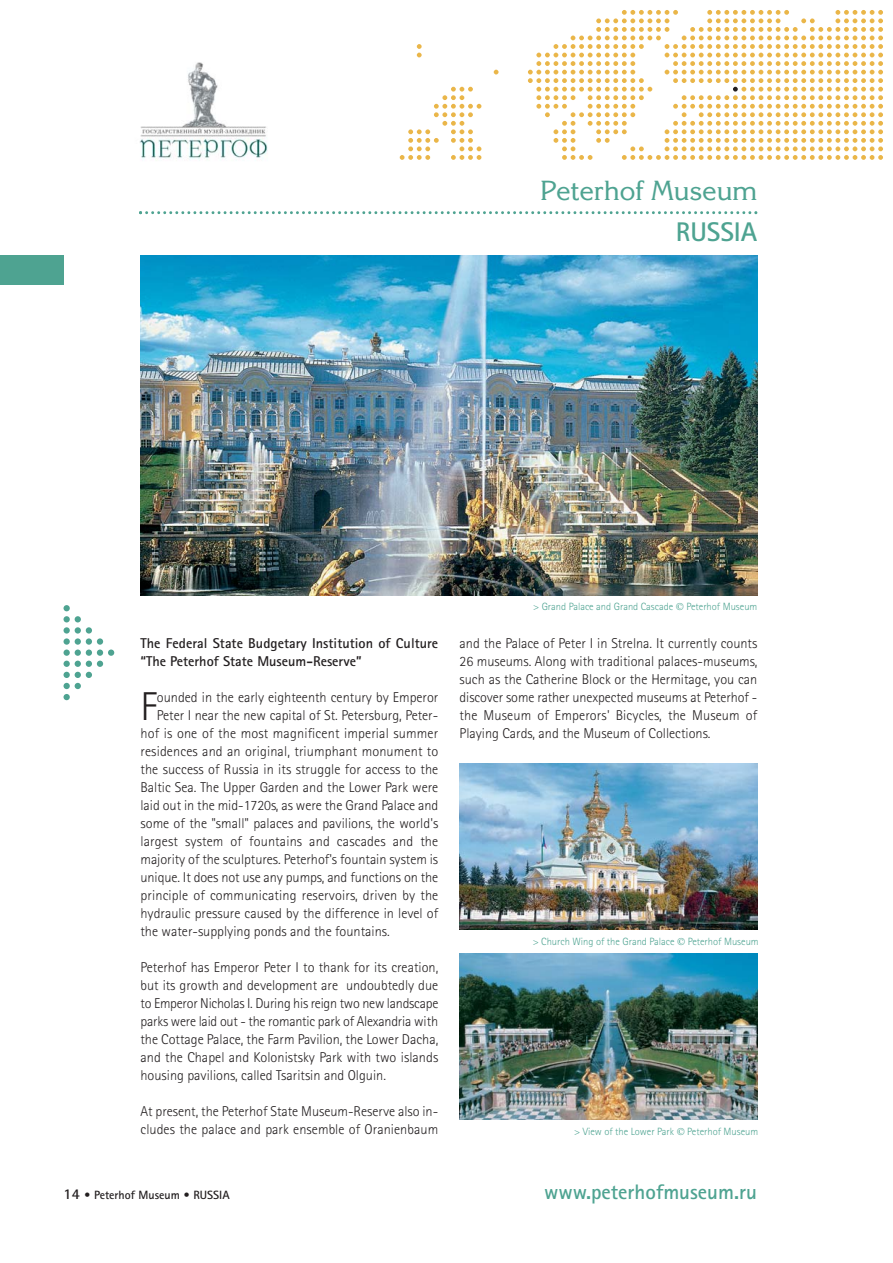
<style>
.page{position:relative;width:893px;height:1263px;background:#fff}
.page>*{position:absolute;margin:0;border:0;box-sizing:border-box;transform-origin:0 0}
.t1{font:300 40.35px "Rotis Sans Serif";color:#231f20}
.t2{font:27px "Korinna";color:#4ea391}
.t3{font:700 27px "Rotis Sans Serif";color:#4ea391}
.t4{font:700 21px "Rotis Sans Serif";color:#4ea391}
.t5{font:300 14.25px/18px "Rotis Sans Serif";color:#231f20;text-align:justify}
.t6{font:700 14.25px/18px "Rotis Sans Serif";color:#231f20}
.t7{font:700 12px "Rotis Sans Serif";color:#231f20}
.t8{font:300 10.5px "Rotis Sans Serif";color:#4ea391}
.s1{font-size:15px}
</style>
<div class="page">
<img style="left:140px;top:255px;width:617px;height:340px">
<div style="left:97px;top:638px;width:6px;height:7px;background:#4ea391;border-radius:50%"></div>
<div style="left:86px;top:627px;width:6px;height:7px;background:#4ea391;border-radius:50%"></div>
<div style="left:86px;top:638px;width:6px;height:7px;background:#4ea391;border-radius:50%"></div>
<svg style="left:75px;top:616px;width:6px;height:6px"></svg>
<div style="left:75px;top:627px;width:6px;height:7px;background:#4ea391;border-radius:50%"></div>
<div style="left:75px;top:638px;width:6px;height:7px;background:#4ea391;border-radius:50%"></div>
<svg style="left:75px;top:650px;width:39px;height:39px"></svg>
<div style="left:63px;top:605px;width:7px;height:6px;background:#4ea391;border-radius:50%"></div>
<div style="left:63px;top:616px;width:7px;height:6px;background:#4ea391;border-radius:50%"></div>
<svg style="left:63px;top:627px;width:7px;height:7px"></svg>
<svg style="left:63px;top:638px;width:7px;height:7px"></svg>
<div style="left:63px;top:650px;width:7px;height:6px;background:#4ea391;border-radius:50%"></div>
<div style="left:63px;top:661px;width:7px;height:6px;background:#4ea391;border-radius:50%"></div>
<div style="left:63px;top:672px;width:7px;height:6px;background:#4ea391;border-radius:50%"></div>
<div style="left:63px;top:694px;width:7px;height:6px;background:#4ea391;border-radius:50%"></div>
<div style="left:63px;top:683px;width:7px;height:6px;background:#4ea391;border-radius:50%"></div>
<svg style="left:493px;top:70px;width:5px;height:4px"></svg>
<svg style="left:417px;top:44px;width:4px;height:13px"></svg>
<svg style="left:400px;top:87px;width:81px;height:73px"></svg>
<svg style="left:528px;top:10px;width:355px;height:150px"></svg>
<svg style="left:139px;top:211px;width:618px;height:3px"></svg>
<img style="left:459px;top:764px;width:298px;height:166px">
<img style="left:459px;top:954px;width:298px;height:166px">
<img style="left:140px;top:62px;width:128px;height:98px">
<div style="left:0;top:255px;width:64px;height:30px;background:#4ea391"></div>
<h2 class="t2" style="left:540px;top:181px;width:218px">Peterhof Museum</h2>
<h2 class="t3" style="left:676px;top:222px;width:83px">RUSSIA</h2>
<p class="t6" style="left:140px;top:635px;width:299px">The Federal State Budgetary Institution of Culture “The Peterhof State Museum-Reserve”</p>
<h1 class="t1" style="left:140px;top:692px;width:18px">F</h1>
<p class="t5" style="left:157px;top:689px;width:283px">ounded in the early eighteenth century by Emperor</p>
<p class="t5" style="left:157px;top:707px;width:283px">Peter I near the new capital of St. Petersburg, Peter-</p>
<p class="t5" style="left:140px;top:725px;width:299px">hof is one of the most magnificent imperial summer</p>
<p class="t5" style="left:140px;top:743px;width:299px">residences and an original, triumphant monument to</p>
<p class="t5" style="left:140px;top:761px;width:299px">the success of Russia in its struggle for access to the</p>
<p class="t5" style="left:140px;top:779px;width:299px">Baltic Sea. The Upper Garden and the Lower Park were</p>
<p class="t5" style="left:140px;top:797px;width:299px">laid out in the mid-1720s, as were the Grand Palace and</p>
<p class="t5" style="left:140px;top:815px;width:299px">some of the "small" palaces and pavilions, the world's</p>
<p class="t5" style="left:140px;top:833px;width:299px">largest system of fountains and cascades and the</p>
<p class="t5" style="left:140px;top:851px;width:299px">majority of the sculptures. Peterhof's fountain system is</p>
<p class="t5" style="left:140px;top:869px;width:299px">unique. It does not use any pumps, and functions on the</p>
<p class="t5" style="left:140px;top:887px;width:299px">principle of communicating reservoirs, driven by the</p>
<p class="t5" style="left:140px;top:905px;width:299px">hydraulic pressure caused by the difference in level of</p>
<p class="t5" style="left:140px;top:923px;width:251px">the water-supplying ponds and the fountains.</p>
<p class="t5" style="left:140px;top:959px;width:299px">Peterhof has Emperor Peter I to thank for its creation, but its growth and development are undoubtedly due to Emperor Nicholas I. During his reign two new landscape parks were laid out - the romantic park of Alexandria with the Cottage Palace, the Farm Pavilion, the Lower Dacha, and the Chapel and Kolonistsky Park with two islands housing pavilions, called Tsaritsin and Olguin.</p>
<p class="t5" style="left:140px;top:1103px;width:299px">At present, the Peterhof State Museum-Reserve also in&shy;cludes the palace and park ensemble of Oranienbaum</p>
<p class="t7" style="left:64px;top:1190px;width:168px"><span class="s1">14</span> • Peterhof Museum • RUSSIA</p>
<p class="t8" style="left:533px;top:603px;width:142px">&gt; Grand Palace and Grand Cascade</p>
<p class="t8" style="left:686px;top:603px;width:72px">Peterhof Museum</p>
<p class="t5" style="left:459px;top:635px;width:299px">and the Palace of Peter I in Strelna. It currently counts 26 museums. Along with traditional palaces-museums, such as the Catherine Block or the Hermitage, you can discover some rather unexpected museums at Peterhof - the Museum of Emperors' Bicycles, the Museum of Playing Cards, and the Museum of Collections.</p>
<p class="t8" style="left:532px;top:938px;width:143px">&gt; Church Wing of the Grand Palace</p>
<p class="t8" style="left:687px;top:938px;width:72px">Peterhof Museum</p>
<p class="t8" style="left:574px;top:1128px;width:101px">&gt; View of the Lower Park</p>
<p class="t8" style="left:687px;top:1128px;width:72px">Peterhof Museum</p>
<h3 class="t4" style="left:544px;top:1185px;width:214px">www.peterhofmuseum.ru</h3>
</div>
